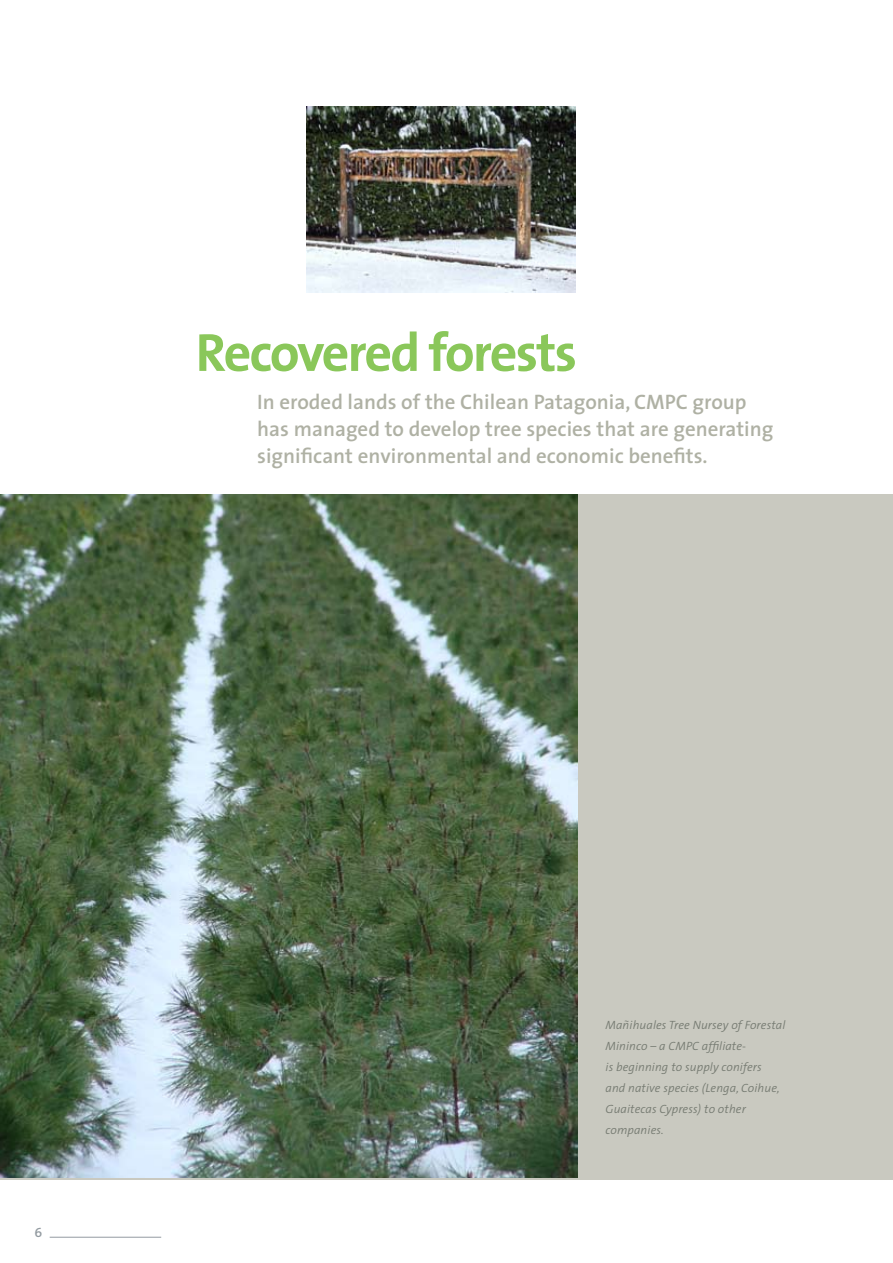
<style>
.page{position:relative;width:893px;height:1263px;background:#fff}
.page>*{position:absolute;margin:0;border:0;box-sizing:border-box;transform-origin:0 0}
.t1{font:700 54px "The Sans";letter-spacing:-.04em;color:#8ac75a}
.t2{font:600 21px/27px "The Sans";color:#afb1a4}
.t3{font:13.5px "The Sans Semi Bold Caps";color:#939ba1}
.t4{font:italic 300 12px/21px "The Sans";letter-spacing:.01em;color:#767b72}
</style>
<div class="page">
<div style="left:0;top:495px;width:893px;height:685px;background:#c9c9c0"></div>
<hr style="left:50px;top:1237px;width:111px;height:1px;background:#939ba1">
<img style="left:306px;top:106px;width:270px;height:187px">
<img style="left:0;top:495px;width:578px;height:683px">
<h1 class="t1" style="left:196px;top:307px;width:383px">Recovered forests</h1>
<h2 class="t2" style="left:257px;top:388px;width:518px">In eroded lands of the Chilean Patagonia, CMPC group has managed to develop tree species that are generating significant environmental and economic benefits.</h2>
<p class="t3" style="left:35px;top:1221px;width:9px">6</p>
<p class="t4" style="left:605px;top:1014px;width:181px">Mañihuales Tree Nursey of Forestal<br>Mininco – a CMPC affiliate-<br>is beginning to supply conifers<br>and native species (Lenga, Coihue,<br>Guaitecas Cypress) to other companies.</p>
</div>
